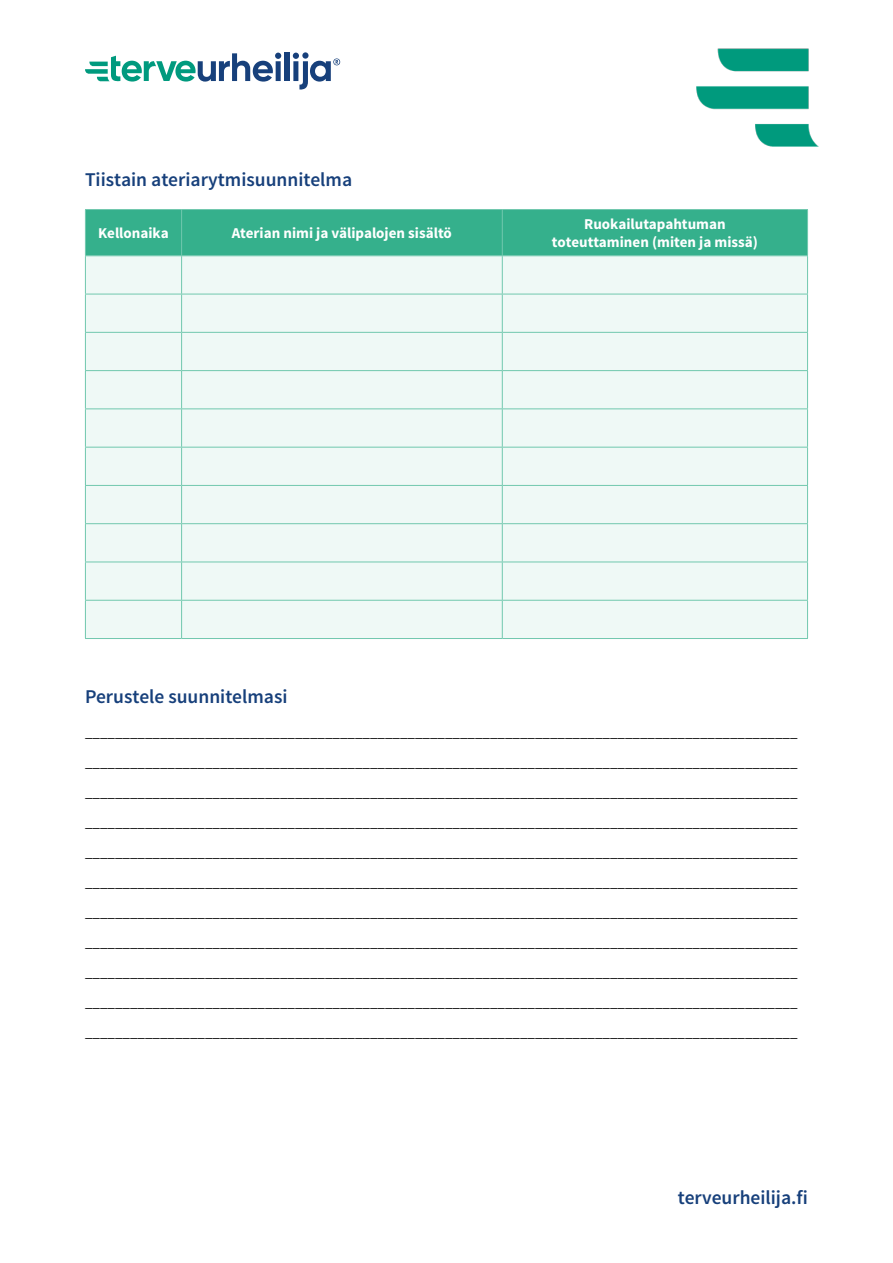
<style>
.page{position:relative;width:893px;height:1263px;background:#fff}
.page>*{position:absolute;margin:0;border:0;box-sizing:border-box;transform-origin:0 0}
.t1{font:600 19.5px "Source Sans Pro";color:#17407b}
.t2{font:15px/30px "Source Sans Pro";color:#000;text-align:justify}
.t3{font:700 15px/18px "Source Sans Pro";color:#fff;text-align:center}
</style>
<div class="page">
<div style="left:285px;top:52px;width:5px;height:29px;background:#17407b"></div>
<svg style="left:85px;top:53px;width:196px;height:29px"></svg>
<svg style="left:293px;top:53px;width:47px;height:37px"></svg>
<img style="left:696px;top:49px;width:122px;height:98px">
<div style="left:86px;top:210px;width:721px;height:45px;background:#35b08c"></div>
<div style="left:86px;top:256px;width:721px;height:382px;background:#eff9f6"></div>
<hr style="left:85px;top:210px;width:1px;height:45px;background:#71c8ae">
<hr style="left:85px;top:209px;width:97px;height:1px;background:#71c8ae">
<hr style="left:181px;top:210px;width:1px;height:45px;background:#71c8ae">
<hr style="left:182px;top:209px;width:320px;height:1px;background:#71c8ae">
<hr style="left:502px;top:209px;width:306px;height:1px;background:#71c8ae">
<hr style="left:502px;top:210px;width:1px;height:45px;background:#71c8ae">
<hr style="left:807px;top:210px;width:1px;height:45px;background:#71c8ae">
<hr style="left:85px;top:256px;width:1px;height:38px;background:#71c8ae">
<hr style="left:85px;top:255px;width:97px;height:1px;background:#71c8ae">
<hr style="left:181px;top:256px;width:1px;height:38px;background:#71c8ae">
<hr style="left:182px;top:255px;width:320px;height:1px;background:#71c8ae">
<hr style="left:502px;top:255px;width:306px;height:1px;background:#71c8ae">
<hr style="left:502px;top:256px;width:1px;height:38px;background:#71c8ae">
<hr style="left:807px;top:256px;width:1px;height:38px;background:#71c8ae">
<hr style="left:85px;top:294px;width:1px;height:38px;background:#71c8ae">
<hr style="left:85px;top:333px;width:1px;height:37px;background:#71c8ae">
<hr style="left:85px;top:371px;width:1px;height:37px;background:#71c8ae">
<hr style="left:85px;top:409px;width:1px;height:38px;background:#71c8ae">
<hr style="left:85px;top:447px;width:1px;height:38px;background:#71c8ae">
<hr style="left:85px;top:486px;width:1px;height:37px;background:#71c8ae">
<hr style="left:85px;top:524px;width:1px;height:38px;background:#71c8ae">
<hr style="left:85px;top:294px;width:97px;height:1px;background:#71c8ae">
<hr style="left:85px;top:332px;width:97px;height:1px;background:#71c8ae">
<hr style="left:85px;top:370px;width:97px;height:1px;background:#71c8ae">
<hr style="left:85px;top:408px;width:97px;height:1px;background:#71c8ae">
<hr style="left:85px;top:447px;width:97px;height:1px;background:#71c8ae">
<hr style="left:85px;top:485px;width:97px;height:1px;background:#71c8ae">
<hr style="left:85px;top:523px;width:97px;height:1px;background:#71c8ae">
<hr style="left:181px;top:294px;width:1px;height:38px;background:#71c8ae">
<hr style="left:181px;top:333px;width:1px;height:37px;background:#71c8ae">
<hr style="left:181px;top:371px;width:1px;height:37px;background:#71c8ae">
<hr style="left:181px;top:409px;width:1px;height:38px;background:#71c8ae">
<hr style="left:181px;top:447px;width:1px;height:38px;background:#71c8ae">
<hr style="left:181px;top:486px;width:1px;height:37px;background:#71c8ae">
<hr style="left:181px;top:524px;width:1px;height:38px;background:#71c8ae">
<hr style="left:182px;top:294px;width:320px;height:1px;background:#71c8ae">
<hr style="left:502px;top:294px;width:306px;height:1px;background:#71c8ae">
<hr style="left:502px;top:294px;width:1px;height:38px;background:#71c8ae">
<hr style="left:807px;top:294px;width:1px;height:38px;background:#71c8ae">
<hr style="left:502px;top:333px;width:1px;height:37px;background:#71c8ae">
<hr style="left:807px;top:333px;width:1px;height:37px;background:#71c8ae">
<hr style="left:502px;top:371px;width:1px;height:37px;background:#71c8ae">
<hr style="left:807px;top:371px;width:1px;height:37px;background:#71c8ae">
<hr style="left:502px;top:409px;width:1px;height:38px;background:#71c8ae">
<hr style="left:807px;top:409px;width:1px;height:38px;background:#71c8ae">
<hr style="left:502px;top:447px;width:1px;height:38px;background:#71c8ae">
<hr style="left:807px;top:447px;width:1px;height:38px;background:#71c8ae">
<hr style="left:502px;top:486px;width:1px;height:37px;background:#71c8ae">
<hr style="left:807px;top:486px;width:1px;height:37px;background:#71c8ae">
<hr style="left:502px;top:524px;width:1px;height:38px;background:#71c8ae">
<hr style="left:807px;top:524px;width:1px;height:38px;background:#71c8ae">
<hr style="left:182px;top:332px;width:320px;height:1px;background:#71c8ae">
<hr style="left:502px;top:332px;width:306px;height:1px;background:#71c8ae">
<hr style="left:182px;top:370px;width:320px;height:1px;background:#71c8ae">
<hr style="left:502px;top:370px;width:306px;height:1px;background:#71c8ae">
<hr style="left:182px;top:408px;width:320px;height:1px;background:#71c8ae">
<hr style="left:502px;top:408px;width:306px;height:1px;background:#71c8ae">
<hr style="left:182px;top:447px;width:320px;height:1px;background:#71c8ae">
<hr style="left:502px;top:447px;width:306px;height:1px;background:#71c8ae">
<hr style="left:182px;top:485px;width:320px;height:1px;background:#71c8ae">
<hr style="left:502px;top:485px;width:306px;height:1px;background:#71c8ae">
<hr style="left:182px;top:523px;width:320px;height:1px;background:#71c8ae">
<hr style="left:502px;top:523px;width:306px;height:1px;background:#71c8ae">
<hr style="left:85px;top:562px;width:1px;height:38px;background:#71c8ae">
<hr style="left:85px;top:562px;width:97px;height:1px;background:#71c8ae">
<hr style="left:181px;top:562px;width:1px;height:38px;background:#71c8ae">
<hr style="left:182px;top:562px;width:320px;height:1px;background:#71c8ae">
<hr style="left:502px;top:562px;width:1px;height:38px;background:#71c8ae">
<hr style="left:502px;top:562px;width:306px;height:1px;background:#71c8ae">
<hr style="left:807px;top:562px;width:1px;height:38px;background:#71c8ae">
<hr style="left:85px;top:601px;width:1px;height:37px;background:#71c8ae">
<hr style="left:85px;top:600px;width:97px;height:1px;background:#71c8ae">
<hr style="left:85px;top:638px;width:97px;height:1px;background:#71c8ae">
<hr style="left:181px;top:601px;width:1px;height:37px;background:#71c8ae">
<hr style="left:182px;top:600px;width:320px;height:1px;background:#71c8ae">
<hr style="left:182px;top:638px;width:320px;height:1px;background:#71c8ae">
<hr style="left:502px;top:601px;width:1px;height:37px;background:#71c8ae">
<hr style="left:502px;top:600px;width:306px;height:1px;background:#71c8ae">
<hr style="left:807px;top:601px;width:1px;height:37px;background:#71c8ae">
<hr style="left:502px;top:638px;width:306px;height:1px;background:#71c8ae">
<h1 class="t1" style="left:85px;top:167px;width:269px">Tiistain ateriarytmisuunnitelma</h1>
<p class="t3" style="left:98px;top:225px;width:72px">Kellonaika</p>
<p class="t3" style="left:232px;top:225px;width:221px">Aterian nimi ja välipalojen sisältö</p>
<p class="t3" style="left:552px;top:216px;width:208px">Ruokailutapahtuman toteuttaminen (miten ja missä)</p>
<h1 class="t1" style="left:85px;top:684px;width:204px">Perustele suunnitelmasi</h1>
<p class="t2" style="left:85px;top:717px;width:714px">_______________________________________________________________________________________________ _______________________________________________________________________________________________ _______________________________________________________________________________________________ _______________________________________________________________________________________________ _______________________________________________________________________________________________ _______________________________________________________________________________________________ _______________________________________________________________________________________________ _______________________________________________________________________________________________ _______________________________________________________________________________________________ _______________________________________________________________________________________________ _______________________________________________________________________________________________</p>
<h1 class="t1" style="left:678px;top:1185px;width:132px">terveurheilija.fi</h1>
</div>
